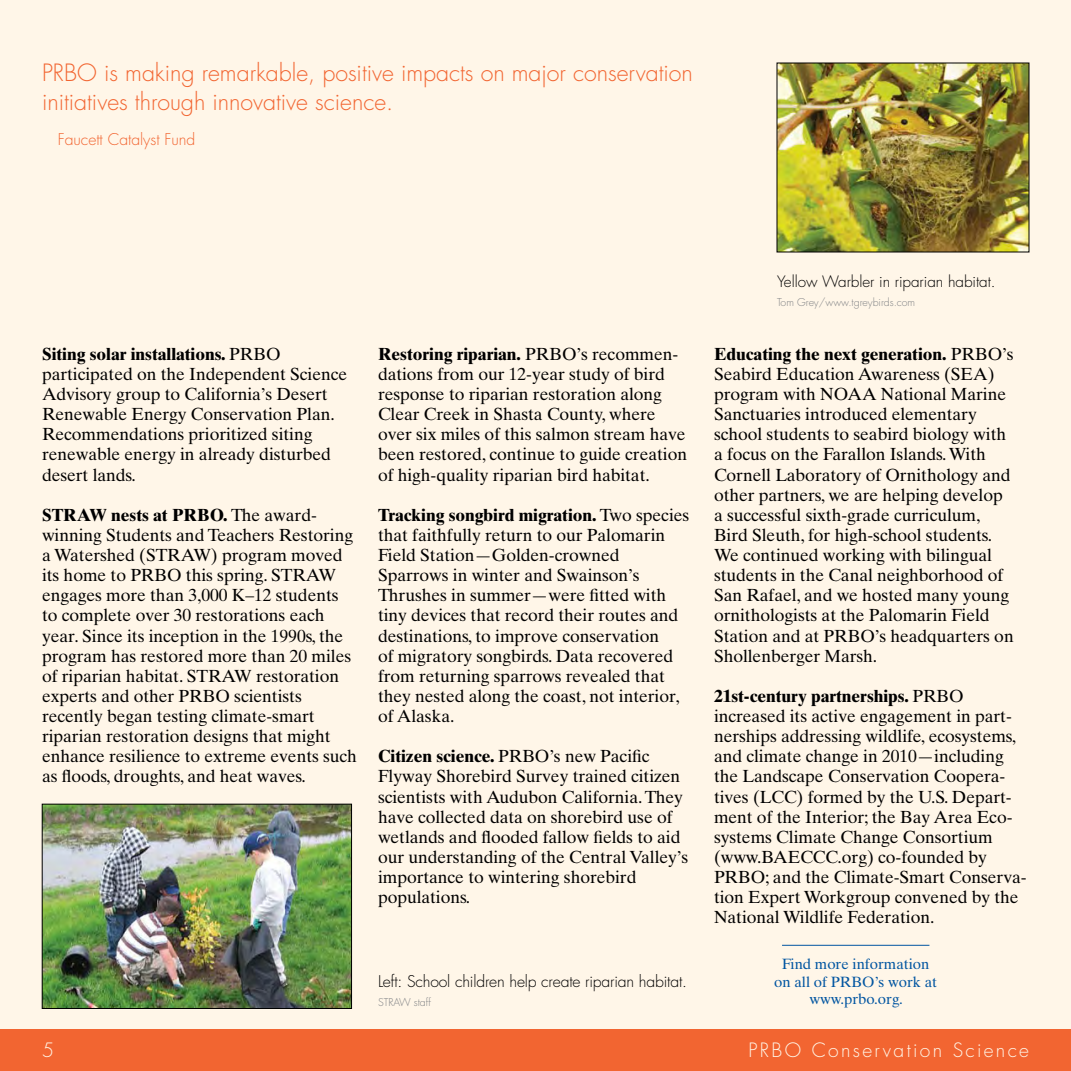
<style>
.page{position:relative;width:1071px;height:1071px;background:#fff6e8}
.page>*{position:absolute;margin:0;border:0;box-sizing:border-box;transform-origin:0 0}
.t1{font:300 23.1px/29.8px "Futura";color:#f26531}
.t2{font:300 19.25px "Futura";letter-spacing:.12em;color:#fff6e8}
.t3{font:17.5px/20.1px "Times Ten";letter-spacing:-.005em;color:#000}
.t4{font:300 15.75px "Futura";letter-spacing:-.01em;color:#000}
.t5{font:300 15.75px "Futura";color:#f26531}
.t6{font:300 15.4px "Futura";letter-spacing:-.005em;color:#000}
.t7{font:14.88px/17.5px "Times Ten";color:#0055a1;text-align:center}
.t8{font:300 10.5px "Futura";letter-spacing:-.005em;color:#808285}
.s1{font-weight:700}
</style>
<div class="page">
<img style="left:44px;top:806px;width:306px;height:201px">
<div style="left:42px;top:804px;width:310px;height:205px;border:1px solid #000"></div>
<div style="left:0;top:1029px;width:1071px;height:42px;background:#f26531"></div>
<img style="left:779px;top:65px;width:248px;height:185px">
<hr style="left:782px;top:945px;width:147px;height:1px;background:#0055a1">
<h1 class="t1" style="left:42px;top:58px;width:652px">PRBO is making remarkable, positive impacts on major conservation initiatives through innovative science.</h1>
<p class="t5" style="left:58px;top:130px;width:139px">Faucett Catalyst Fund</p>
<p class="t3" style="left:42px;top:344px;width:307px"><span class="s1">Siting solar installations.</span> PRBO participated on the Independent Science Advisory group to California’s Desert Renewable Energy Conservation Plan.<br>Recommendations prioritized siting renewable energy in already disturbed desert lands.</p>
<p class="t3" style="left:42px;top:505px;width:317px"><span class="s1">STRAW nests at PRBO.</span> The award&shy;winning Students and Teachers Restoring a Watershed (STRAW) program moved its home to PRBO this spring. STRAW engages more than 3,000 K–12 students to complete over 30 restorations each year. Since its inception in the 1990s, the program has restored more than 20 miles of riparian habitat. STRAW restoration experts and other PRBO scientists recently began testing climate-smart riparian restoration designs that might enhance resilience to extreme events such as floods, droughts, and heat waves.</p>
<p class="t3" style="left:378px;top:344px;width:311px"><span class="s1">Restoring riparian.</span> PRBO’s recommen&shy;dations from our 12-year study of bird response to riparian restoration along Clear Creek in Shasta County, where over six miles of this salmon stream have been restored, continue to guide creation of high-quality riparian bird habitat.</p>
<p class="t3" style="left:378px;top:505px;width:313px"><span class="s1">Tracking songbird migration.</span> Two species that faithfully return to our Palomarin Field Station—Golden-crowned Sparrows in winter and Swainson’s Thrushes in summer—were fitted with tiny devices that record their routes and destinations, to improve conservation<br>of migratory songbirds. Data recovered from returning sparrows revealed that they nested along the coast, not interior, of Alaska.</p>
<p class="t3" style="left:378px;top:746px;width:312px"><span class="s1">Citizen science.</span> PRBO’s new Pacific Flyway Shorebird Survey trained citizen scientists with Audubon California. They have collected data on shorebird use of wetlands and flooded fallow fields to aid our understanding of the Central Valley’s importance to wintering shorebird populations.</p>
<p class="t4" style="left:378px;top:972px;width:311px">Left: School children help create riparian habitat.</p>
<p class="t8" style="left:378px;top:996px;width:55px">STRAW staff</p>
<p class="t6" style="left:777px;top:272px;width:220px">Yellow Warbler in riparian habitat.</p>
<p class="t8" style="left:777px;top:296px;width:140px">Tom Grey/www.tgreybirds.com</p>
<p class="t3" style="left:714px;top:344px;width:301px"><span class="s1">Educating the next generation.</span> PRBO’s Seabird Education Awareness (SEA) program with NOAA National Marine Sanctuaries introduced elementary school students to seabird biology with a focus on the Farallon Islands. With Cornell Laboratory of Ornithology and other partners, we are helping develop a successful sixth-grade curriculum, Bird Sleuth, for high-school students.<br>We continued working with bilingual students in the Canal neighborhood of San Rafael, and we hosted many young ornithologists at the Palomarin Field Station and at PRBO’s headquarters on Shollenberger Marsh.</p>
<p class="t3" style="left:714px;top:686px;width:314px"><span class="s1">21st-century partnerships.</span> PRBO increased its active engagement in part&shy;nerships addressing wildlife, ecosystems, and climate change in 2010—including the Landscape Conservation Coopera&shy;tives (LCC) formed by the U.S. Depart&shy;ment of the Interior; the Bay Area Eco&shy;systems Climate Change Consortium (www.BAECCC.org) co-founded by PRBO; and the Climate-Smart Conserva&shy;tion Expert Workgroup convened by the National Wildlife Federation.</p>
<p class="t7" style="left:774px;top:955px;width:164px">Find more information on all of PRBO’s work at www.prbo.org.</p>
<p class="t2" style="left:42px;top:1039px;width:13px">5</p>
<p class="t2" style="left:748px;top:1039px;width:282px">PRBO Conservation Science</p>
</div>
